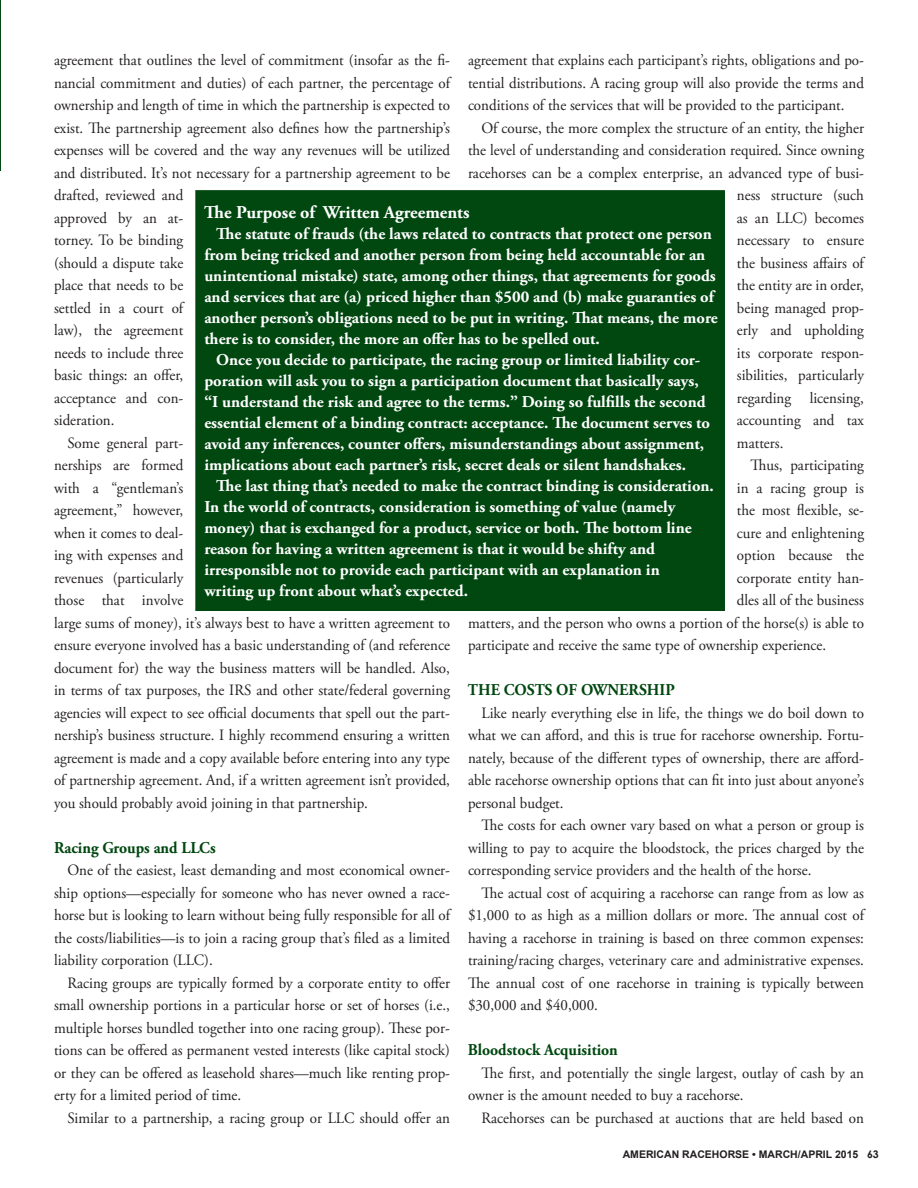
<style>
.page{position:relative;width:918px;height:1188px;background:#fff}
.page>*{position:absolute;margin:0;border:0;box-sizing:border-box;transform-origin:0 0}
.t1{font:700 18px "Adobe Garamond Pro";color:#fff}
.t2{font:700 16.5px/21px "Adobe Garamond Pro";color:#fff}
.t3{font:700 16.5px "Adobe Garamond Pro";color:#004710;scale:.95 1}
.t4{font:15.75px/22.5px "Adobe Garamond Pro";color:#231f20;text-align:justify;scale:.95 1}
.t5{font:700 10.5px "Arial";color:#231f20}
.s1{font-family:"Century Gothic"}
</style>
<div class="page">
<div style="left:196px;top:191px;width:528px;height:419px;background:#004710"></div>
<div style="left:195px;top:190px;width:530px;height:421px;border:2px solid #004710"></div>
<hr style="left:0;top:0;width:1px;height:171px;background:#004710">
<p class="t4" style="left:54px;top:49px;width:418px">agreement that outlines the level of commitment (insofar as the fi-</p>
<p class="t4" style="left:54px;top:72px;width:418px">nancial commitment and duties) of each partner, the percentage of</p>
<p class="t4" style="left:54px;top:94px;width:418px">ownership and length of time in which the partnership is expected to</p>
<p class="t4" style="left:54px;top:117px;width:418px">exist. The partnership agreement also defines how the partnership’s</p>
<p class="t4" style="left:54px;top:139px;width:418px">expenses will be covered and the way any revenues will be utilized</p>
<p class="t4" style="left:54px;top:162px;width:418px">and distributed. It’s not necessary for a partnership agreement to be</p>
<p class="t4" style="left:54px;top:184px;width:138px">drafted, reviewed and</p>
<p class="t4" style="left:54px;top:207px;width:138px">approved by an at-</p>
<p class="t4" style="left:54px;top:230px;width:138px">torney. To be binding</p>
<p class="t4" style="left:54px;top:252px;width:138px">(should a dispute take</p>
<p class="t4" style="left:54px;top:275px;width:138px">place that needs to be</p>
<p class="t4" style="left:54px;top:297px;width:138px">settled in a court of</p>
<p class="t4" style="left:54px;top:320px;width:138px">law), the agreement</p>
<p class="t4" style="left:54px;top:342px;width:138px">needs to include three</p>
<p class="t4" style="left:54px;top:365px;width:138px">basic things: an offer,</p>
<p class="t4" style="left:54px;top:387px;width:138px">acceptance and con-</p>
<p class="t4" style="left:54px;top:410px;width:65px">sideration.</p>
<p class="t4" style="left:67px;top:432px;width:123px">Some general part-</p>
<p class="t4" style="left:54px;top:455px;width:138px">nerships are formed</p>
<p class="t4" style="left:54px;top:477px;width:138px">with a “gentleman’s</p>
<p class="t4" style="left:54px;top:500px;width:138px">agreement,” however,</p>
<p class="t4" style="left:54px;top:522px;width:138px">when it comes to deal-</p>
<p class="t4" style="left:54px;top:545px;width:138px">ing with expenses and</p>
<p class="t4" style="left:54px;top:567px;width:138px">revenues (particularly</p>
<p class="t4" style="left:54px;top:590px;width:138px">those that involve</p>
<p class="t4" style="left:54px;top:612px;width:418px">large sums of money), it’s always best to have a written agreement to</p>
<p class="t4" style="left:54px;top:635px;width:418px">ensure everyone involved has a basic understanding of (and reference</p>
<p class="t4" style="left:54px;top:657px;width:418px">document for) the way the business matters will be handled. Also,</p>
<p class="t4" style="left:54px;top:680px;width:418px">in terms of tax purposes, the IRS and other state/federal governing</p>
<p class="t4" style="left:54px;top:702px;width:418px">agencies will expect to see official documents that spell out the part-</p>
<p class="t4" style="left:54px;top:725px;width:418px">nership’s business structure. I highly recommend ensuring a written</p>
<p class="t4" style="left:54px;top:747px;width:418px">agreement is made and a copy available before entering into any type</p>
<p class="t4" style="left:54px;top:770px;width:418px">of partnership agreement. And, if a written agreement isn’t provided,</p>
<p class="t4" style="left:54px;top:792px;width:332px">you should probably avoid joining in that partnership.</p>
<p class="t3" style="left:54px;top:838px;width:172px">Racing Groups and LLCs</p>
<p class="t4" style="left:54px;top:859px;width:418px;text-indent:13px">One of the easiest, least demanding and most economical owner&shy;ship options—especially for someone who has never owned a race&shy;horse but is looking to learn without being fully responsible for all of the costs/liabilities—is to join a racing group that’s filed as a limited liability corporation (LLC).</p>
<p class="t4" style="left:54px;top:972px;width:418px;text-indent:13px">Racing groups are typically formed by a corporate entity to offer small ownership portions in a particular horse or set of horses (i.e., multiple horses bundled together into one racing group). These por&shy;tions can be offered as permanent vested interests (like capital stock) or they can be offered as leasehold shares—much like renting prop&shy;erty for a limited period of time.</p>
<p class="t4" style="left:68px;top:1107px;width:404px">Similar to a partnership, a racing group or LLC should offer an</p>
<p class="t4" style="left:468px;top:50px;width:418px">agreement that explains each participant’s rights, obligations and po&shy;tential distributions. A racing group will also provide the terms and conditions of the services that will be provided to the participant.</p>
<p class="t4" style="left:481px;top:117px;width:404px">Of course, the more complex the structure of an entity, the higher</p>
<p class="t4" style="left:468px;top:140px;width:418px">the level of understanding and consideration required. Since owning</p>
<p class="t4" style="left:468px;top:162px;width:418px">racehorses can be a complex enterprise, an advanced type of busi-</p>
<p class="t4" style="left:737px;top:185px;width:135px">ness structure (such</p>
<p class="t4" style="left:737px;top:207px;width:135px">as an LLC) becomes</p>
<p class="t4" style="left:737px;top:230px;width:135px">necessary to ensure</p>
<p class="t4" style="left:737px;top:252px;width:135px">the business affairs of</p>
<p class="t4" style="left:737px;top:275px;width:135px">the entity are in order,</p>
<p class="t4" style="left:737px;top:297px;width:135px">being managed prop-</p>
<p class="t4" style="left:737px;top:320px;width:135px">erly and upholding</p>
<p class="t4" style="left:737px;top:342px;width:135px">its corporate respon-</p>
<p class="t4" style="left:737px;top:365px;width:135px">sibilities, particularly</p>
<p class="t4" style="left:737px;top:387px;width:135px">regarding licensing,</p>
<p class="t4" style="left:737px;top:410px;width:135px">accounting and tax</p>
<p class="t4" style="left:737px;top:432px;width:50px">matters.</p>
<p class="t4" style="left:750px;top:455px;width:121px">Thus, participating</p>
<p class="t4" style="left:737px;top:477px;width:135px">in a racing group is</p>
<p class="t4" style="left:737px;top:500px;width:135px">the most flexible, se-</p>
<p class="t4" style="left:737px;top:522px;width:135px">cure and enlightening</p>
<p class="t4" style="left:737px;top:545px;width:135px">option because the</p>
<p class="t4" style="left:737px;top:567px;width:135px">corporate entity han-</p>
<p class="t4" style="left:737px;top:590px;width:135px">dles all of the business</p>
<p class="t4" style="left:468px;top:612px;width:418px">matters, and the person who owns a portion of the horse(s) is able to</p>
<p class="t4" style="left:468px;top:635px;width:379px">participate and receive the same type of ownership experience.</p>
<p class="t3" style="left:468px;top:680px;width:219px">THE COSTS OF OWNERSHIP</p>
<p class="t4" style="left:468px;top:702px;width:418px;text-indent:13px">Like nearly everything else in life, the things we do boil down to what we can afford, and this is true for racehorse ownership. Fortu&shy;nately, because of the different types of ownership, there are afford&shy;able racehorse ownership options that can fit into just about anyone’s personal budget.</p>
<p class="t4" style="left:468px;top:814px;width:418px;text-indent:13px">The costs for each owner vary based on what a person or group is willing to pay to acquire the bloodstock, the prices charged by the corresponding service providers and the health of the horse.</p>
<p class="t4" style="left:468px;top:882px;width:418px;text-indent:13px">The actual cost of acquiring a racehorse can range from as low as $1,000 to as high as a million dollars or more. The annual cost of having a racehorse in training is based on three common expenses: training/racing charges, veterinary care and administrative expenses.<br>The annual cost of one racehorse in training is typically between $30,000 and $40,000.</p>
<p class="t3" style="left:468px;top:1040px;width:159px">Bloodstock Acquisition</p>
<p class="t4" style="left:468px;top:1062px;width:418px;text-indent:13px">The first, and potentially the single largest, outlay of cash by an owner is the amount needed to buy a racehorse.</p>
<p class="t4" style="left:481px;top:1107px;width:404px">Racehorses can be purchased at auctions that are held based on</p>
<p class="t1" style="left:204px;top:202px;width:267px">The Purpose of Written Agreements</p>
<p class="t2" style="left:204px;top:224px;width:515px;text-indent:12px">The statute of frauds (the laws related to contracts that protect one person from being tricked and another person from being held accountable for an unintentional mistake) state, among other things, that agreements for goods and services that are (a) priced higher than $500 and (b) make guaranties of another person’s obligations need to be put in writing. That means, the more there is to consider, the more an offer has to be spelled out.</p>
<p class="t2" style="left:204px;top:350px;width:507px;text-indent:12px">Once you decide to participate, the racing group or limited liability cor&shy;poration will ask you to sign a participation document that basically says, “I understand the risk and agree to the terms.” Doing so fulfills the second essential element of a binding contract: acceptance. The document serves to avoid any inferences, counter offers, misunderstandings about assignment, implications about each partner’s risk, secret deals or silent handshakes.</p>
<p class="t2" style="left:204px;top:476px;width:511px;text-indent:12px">The last thing that’s needed to make the contract binding is consideration.<br>In the world of contracts, consideration is something of value (namely money) that is exchanged for a product, service or both. The bottom line reason for having a written agreement is that it would be shifty and irresponsible not to provide each participant with an explanation in<br>writing up front about what’s expected.</p>
<p class="t5" style="left:623px;top:1147px;width:76px">AMERICAN RACE</p>
<p class="t5" style="left:712px;top:1147px;width:168px">HORSE • MARCH/APRIL 2015 <span class="s1">63</span></p>
</div>
